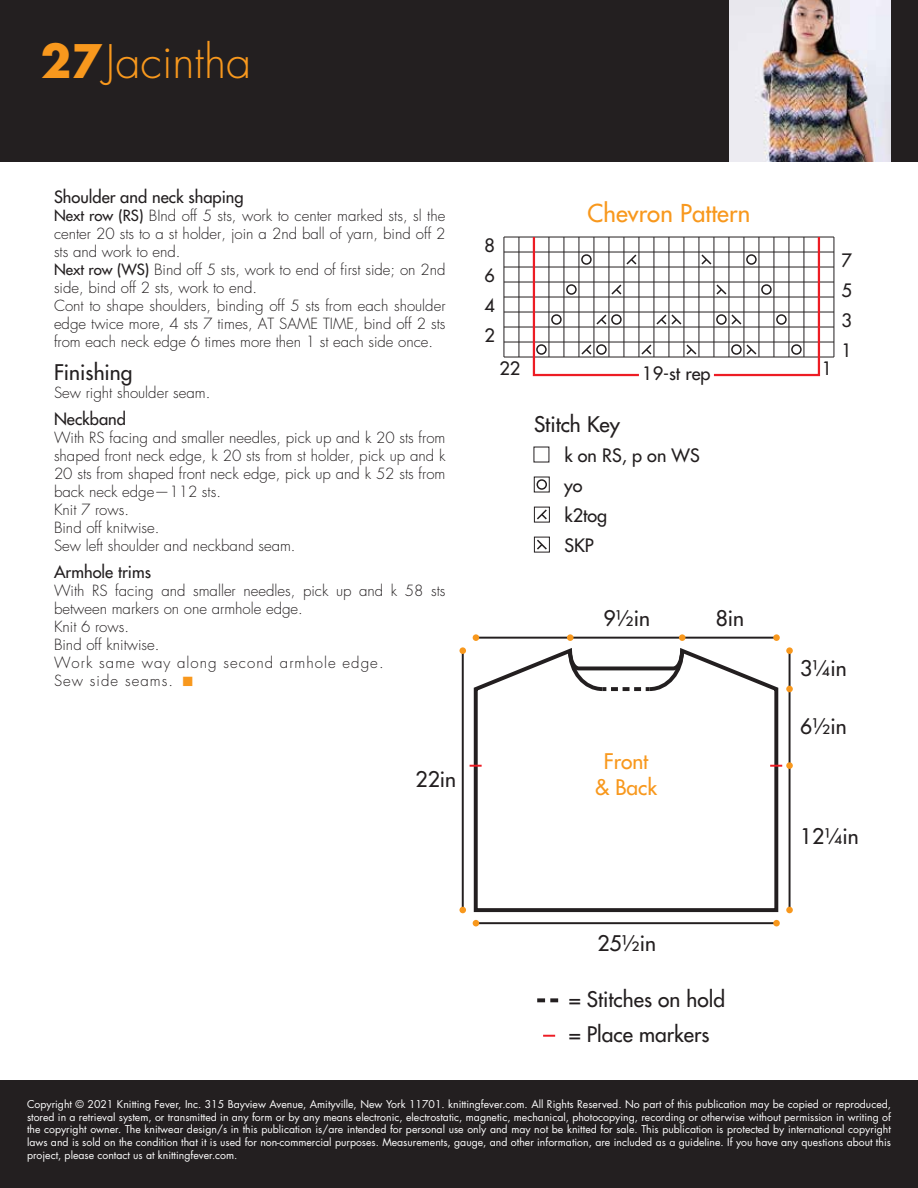
<style>
.page{position:relative;width:918px;height:1188px;background:#fff}
.page>*{position:absolute;margin:0;border:0;box-sizing:border-box;transform-origin:0 0}
.t1{font:300 45px "Futura Std";color:#f8981d}
.t2{font:500 24px "Futura Std";letter-spacing:.005em;color:#f8981d}
.t3{font:500 21px/35.4px "Futura Std";color:#231f20}
.t4{font:500 21px/26.2px "Futura Std";color:#f8981d;text-align:center}
.t5{font:500 18px "Futura Std";color:#231f20}
.t6{font:500 16.5px "Futura Std";color:#231f20}
.t7{font:300 15px/18px "Futura Std";color:#231f20}
.t8{font:10.5px/12.6px "Futura Std";color:#fff;text-align:justify}
.s1{font-weight:700}
.s2{font-weight:500}
</style>
<div class="page">
<div style="left:0;top:0;width:918px;height:162px;background:#231f20"></div>
<img style="left:729px;top:0;width:162px;height:162px">
<hr style="left:504px;top:357px;width:330px;height:1px;background:#231f20">
<hr style="left:504px;top:342px;width:330px;height:1px;background:#231f20">
<hr style="left:504px;top:327px;width:330px;height:1px;background:#231f20">
<hr style="left:504px;top:312px;width:330px;height:1px;background:#231f20">
<hr style="left:504px;top:297px;width:330px;height:1px;background:#231f20">
<hr style="left:504px;top:282px;width:330px;height:1px;background:#231f20">
<hr style="left:504px;top:267px;width:330px;height:1px;background:#231f20">
<hr style="left:504px;top:252px;width:330px;height:1px;background:#231f20">
<hr style="left:504px;top:237px;width:330px;height:1px;background:#231f20">
<hr style="left:504px;top:237px;width:1px;height:120px;background:#231f20">
<hr style="left:519px;top:237px;width:1px;height:120px;background:#231f20">
<hr style="left:834px;top:237px;width:1px;height:120px;background:#231f20">
<div style="left:534px;top:477px;width:16px;height:15px;border:1px solid #231f20"></div>
<div style="left:537px;top:479px;width:10px;height:11px;border:2px solid #231f20;border-radius:50%"></div>
<div style="left:534px;top:537px;width:16px;height:15px;border:1px solid #231f20"></div>
<svg style="left:535px;top:538px;width:13px;height:13px"></svg>
<div style="left:534px;top:507px;width:16px;height:15px;border:1px solid #231f20"></div>
<svg style="left:535px;top:508px;width:13px;height:13px"></svg>
<svg style="left:532px;top:236px;width:289px;height:141px"></svg>
<hr style="left:477px;top:637px;width:299px;height:2px;background:#231f20">
<div style="left:473px;top:634px;width:6px;height:7px;background:#f8981d;border-radius:50%"></div>
<div style="left:567px;top:634px;width:7px;height:7px;background:#f8981d;border-radius:50%"></div>
<div style="left:679px;top:634px;width:7px;height:7px;background:#f8981d;border-radius:50%"></div>
<div style="left:773px;top:634px;width:7px;height:7px;background:#f8981d;border-radius:50%"></div>
<hr style="left:789px;top:651px;width:2px;height:258px;background:#231f20">
<div style="left:786px;top:907px;width:7px;height:6px;background:#f8981d;border-radius:50%"></div>
<div style="left:786px;top:762px;width:7px;height:7px;background:#f8981d;border-radius:50%"></div>
<div style="left:786px;top:686px;width:7px;height:6px;background:#f8981d;border-radius:50%"></div>
<div style="left:786px;top:647px;width:7px;height:7px;background:#f8981d;border-radius:50%"></div>
<hr style="left:462px;top:651px;width:2px;height:258px;background:#231f20">
<div style="left:459px;top:907px;width:7px;height:6px;background:#f8981d;border-radius:50%"></div>
<div style="left:459px;top:647px;width:7px;height:7px;background:#f8981d;border-radius:50%"></div>
<hr style="left:477px;top:922px;width:299px;height:2px;background:#231f20">
<svg style="left:473px;top:920px;width:6px;height:6px"></svg>
<div style="left:773px;top:920px;width:7px;height:6px;background:#f8981d;border-radius:50%"></div>
<svg style="left:472px;top:650px;width:308px;height:263px"></svg>
<svg style="left:566px;top:648px;width:120px;height:45px"></svg>
<svg style="left:770px;top:765px;width:12px;height:2px"></svg>
<svg style="left:470px;top:765px;width:12px;height:2px"></svg>
<svg style="left:537px;top:998px;width:22px;height:4px"></svg>
<svg style="left:543px;top:1035px;width:12px;height:2px"></svg>
<div style="left:0;top:1080px;width:918px;height:108px;background:#231f20"></div>
<h1 class="t1" style="left:40px;top:34px;width:212px"><span class="s1">27</span>Jacintha</h1>
<p class="t6" style="left:54px;top:186px;width:191px">Shoulder and neck shaping</p>
<p class="t7" style="left:54px;top:207px;width:393px"><span class="s2">Next row (RS)</span> BInd off 5 sts, work to center marked sts, sl the center 20 sts to a st holder, join a 2nd ball of yarn, bind off 2 sts and work to end.<br><span class="s2">Next row (WS)</span> Bind off 5 sts, work to end of first side; on 2nd side, bind off 2 sts, work to end.<br>Cont to shape shoulders, binding off 5 sts from each shoulder edge twice more, 4 sts 7 times, AT SAME TIME, bind off 2 sts from each neck edge 6 times more then 1 st each side once.</p>
<h3 class="t3" style="left:54px;top:354px;width:80px">Finishing</h3>
<p class="t7" style="left:54px;top:384px;width:158px">Sew right shoulder seam.</p>
<p class="t6" style="left:54px;top:408px;width:74px">Neckband</p>
<p class="t7" style="left:54px;top:429px;width:393px">With RS facing and smaller needles, pick up and k 20 sts from shaped front neck edge, k 20 sts from st holder, pick up and k 20 sts from shaped front neck edge, pick up and k 52 sts from back neck edge—112 sts.<br>Knit 7 rows.<br>Bind off knitwise.<br>Sew left shoulder and neckband seam.</p>
<p class="t6" style="left:54px;top:561px;width:99px">Armhole trims</p>
<p class="t7" style="left:54px;top:582px;width:393px">With RS facing and smaller needles, pick up and k 58 sts between markers on one armhole edge.<br>Knit 6 rows.<br>Bind off knitwise.<br>Work same way along second armhole edge.<br>Sew side seams.</p>
<h3 class="t3" style="left:416px;top:762px;width:42px">22in</h3>
<p class="t5" style="left:484px;top:234px;width:12px">8</p>
<p class="t5" style="left:484px;top:264px;width:12px">6</p>
<p class="t5" style="left:484px;top:294px;width:12px">4</p>
<p class="t5" style="left:484px;top:324px;width:12px">2</p>
<p class="t5" style="left:499px;top:357px;width:22px">22</p>
<h2 class="t2" style="left:587px;top:198px;width:164px">Chevron Pattern</h2>
<h3 class="t3" style="left:534px;top:407px;width:88px">Stitch Key</h3>
<p class="t5" style="left:642px;top:362px;width:70px">19-st rep</p>
<p class="t5" style="left:564px;top:444px;width:137px">k on RS, p on WS</p>
<p class="t5" style="left:564px;top:474px;width:20px">yo</p>
<p class="t5" style="left:564px;top:504px;width:44px">k2tog</p>
<p class="t5" style="left:564px;top:534px;width:31px">SKP</p>
<h3 class="t3" style="left:603px;top:601px;width:48px">9½in</h3>
<h3 class="t3" style="left:716px;top:601px;width:30px">8in</h3>
<h3 class="t4" style="left:595px;top:748px;width:64px">Front &amp; Back</h3>
<h3 class="t3" style="left:597px;top:926px;width:60px">25½in</h3>
<h3 class="t3" style="left:569px;top:981px;width:158px">= Stitches on hold = Place markers</h3>
<p class="t5" style="left:841px;top:249px;width:12px">7</p>
<p class="t5" style="left:841px;top:279px;width:12px">5</p>
<p class="t5" style="left:841px;top:309px;width:12px">3</p>
<p class="t5" style="left:822px;top:357px;width:12px">1</p>
<p class="t5" style="left:841px;top:339px;width:12px">1</p>
<h3 class="t3" style="left:800px;top:651px;width:48px">3¼in</h3>
<h3 class="t3" style="left:800px;top:709px;width:48px">6½in</h3>
<h3 class="t3" style="left:800px;top:819px;width:60px">12¼in</h3>
<p class="t8" style="left:27px;top:1098px;width:866px">Copyright © 2021 Knitting Fever, Inc. 315 Bayview Avenue, Amityville, New York 11701. knittingfever.com. All Rights Reserved. No part of this publication may be copied or reproduced, stored in a retrieval system, or transmitted in any form or by any means electronic, electrostatic, magnetic, mechanical, photocopying, recording or otherwise without permission in writing of the copyright owner. The knitwear design/s in this publication is/are intended for personal use only and may not be knitted for sale. This publication is protected by international copyright laws and is sold on the condition that it is used for non-commercial purposes. Measurements, gauge, and other information, are included as a guideline. If you have any questions about this project, please contact us at knittingfever.com.</p>
</div>
